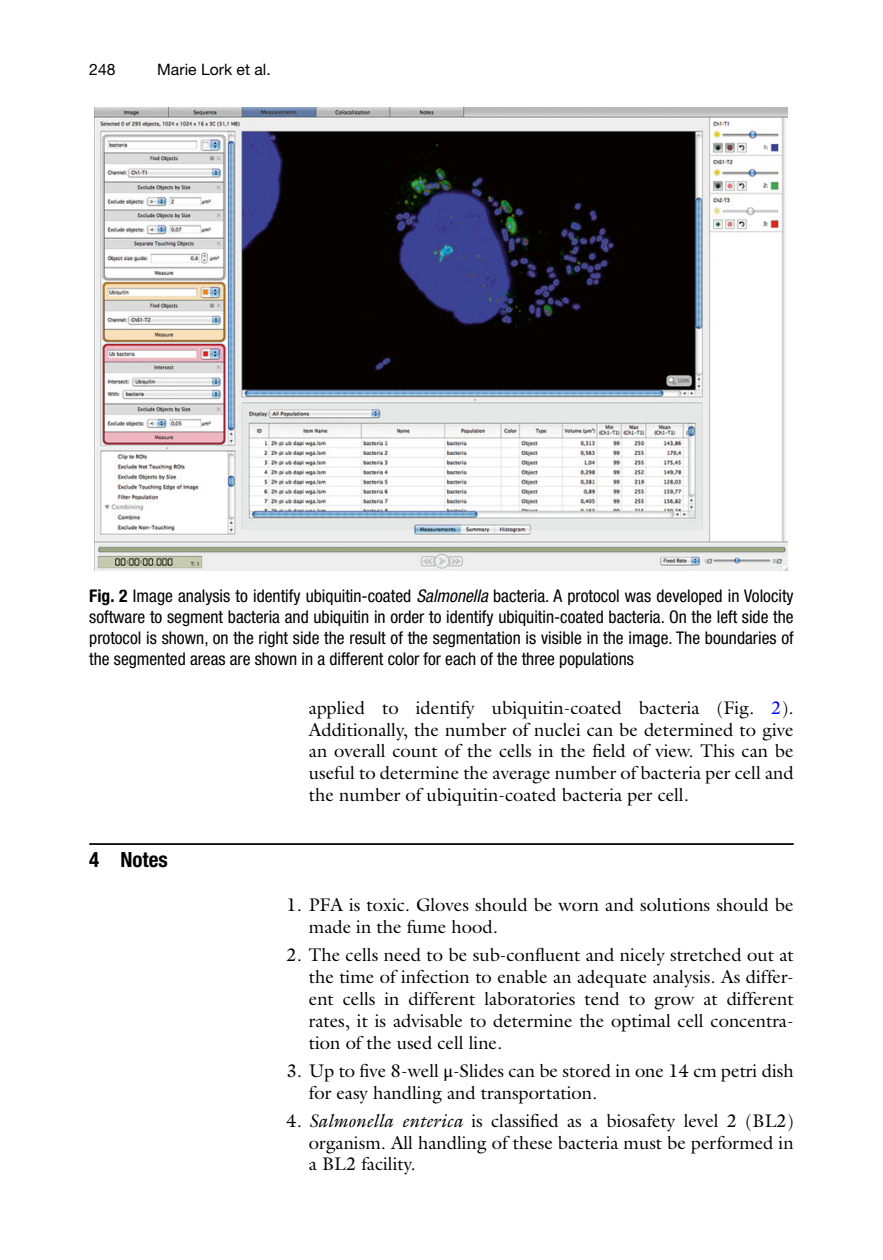
<style>
.page{position:relative;width:883px;height:1260px;background:#fff}
.page>*{position:absolute;margin:0;border:0;box-sizing:border-box;transform-origin:0 0}
.t1{font:700 condensed 21px "Gvwyjk Helvetica Neue";color:#000}
.t2{font:18.38px/21.9px "Ltnlvq Galliard";color:#000;text-align:justify}
.t3{font:condensed 17.5px/21px "Xqslyd Helvetica Neue";color:#000;text-align:justify}
.t4{font:15.75px "Dqxyfn Helvetica Neue";color:#000}
.s1{font-family:"Gvwyjk Helvetica Neue";font-weight:700}
.s2{font-family:"Ntwtsc Helvetica Neue";font-style:italic}
.s3{color:#0000fa}
.s4{font-family:"Rxpfgp STIX General"}
.s5{font-family:"Vpskft Galliard";font-style:italic}
</style>
<div class="page">
<hr style="left:89px;top:843px;width:705px;height:2px;background:#000">
<img style="left:95px;top:107px;width:693px;height:464px">
<p class="t4" style="left:89px;top:64px;width:28px">248</p>
<p class="t4" style="left:157px;top:64px;width:115px">Marie Lork et al.</p>
<p class="t3" style="left:89px;top:587px;width:706px"><span class="s1">Fig. 2</span> Image analysis to identify ubiquitin-coated <span class="s2">Salmonella</span> bacteria. A protocol was developed in Volocity software to segment bacteria and ubiquitin in order to identify ubiquitin-coated bacteria . On the left side the protocol is shown, on the right side the result of the segmentation is visible in the image. The boundaries of the segmented areas are shown in a different color for each of the three populations</p>
<p class="t1" style="left:89px;top:852px;width:80px">4 Notes</p>
<p class="t2" style="left:309px;top:698px;width:486px">applied to identify ubiquitin-coated bacteria (Fig. <span class="s3">2</span>).<br>Additionally, the number of nuclei can be determined to give an overall count of the cells in the field of view. This can be useful to determine the average number of bacteria per cell and the number of ubiquitin- coated bacteria per cell.</p>
<p class="t2" style="left:309px;top:896px;width:486px;text-indent:-22px">1. PFA is toxic. Gloves should be worn and solutions should be made in the fume hood.</p>
<p class="t2" style="left:309px;top:946px;width:486px;text-indent:-22px">2. The cells need to be sub-confluent and nicely stretched out at the time of infection to enable an adequate analysis. As differ&shy;ent cells in different laboratories tend to grow at different rates, it is advisable to determine the optimal cell concentra&shy;tion of the used cell line.</p>
<p class="t2" style="left:309px;top:1062px;width:486px;text-indent:-22px">3. Up to five 8-well <span class="s4">μ</span>-Slides can be stored in one 14 cm petri dish for easy handling and transportation.</p>
<p class="t2" style="left:309px;top:1111px;width:486px;text-indent:-22px">4. <span class="s5">Salmonella enterica</span> is classified as a biosafety level 2 (BL2) organism. All handling of these bacteria must be performed in a BL2 facility.</p>
</div>
